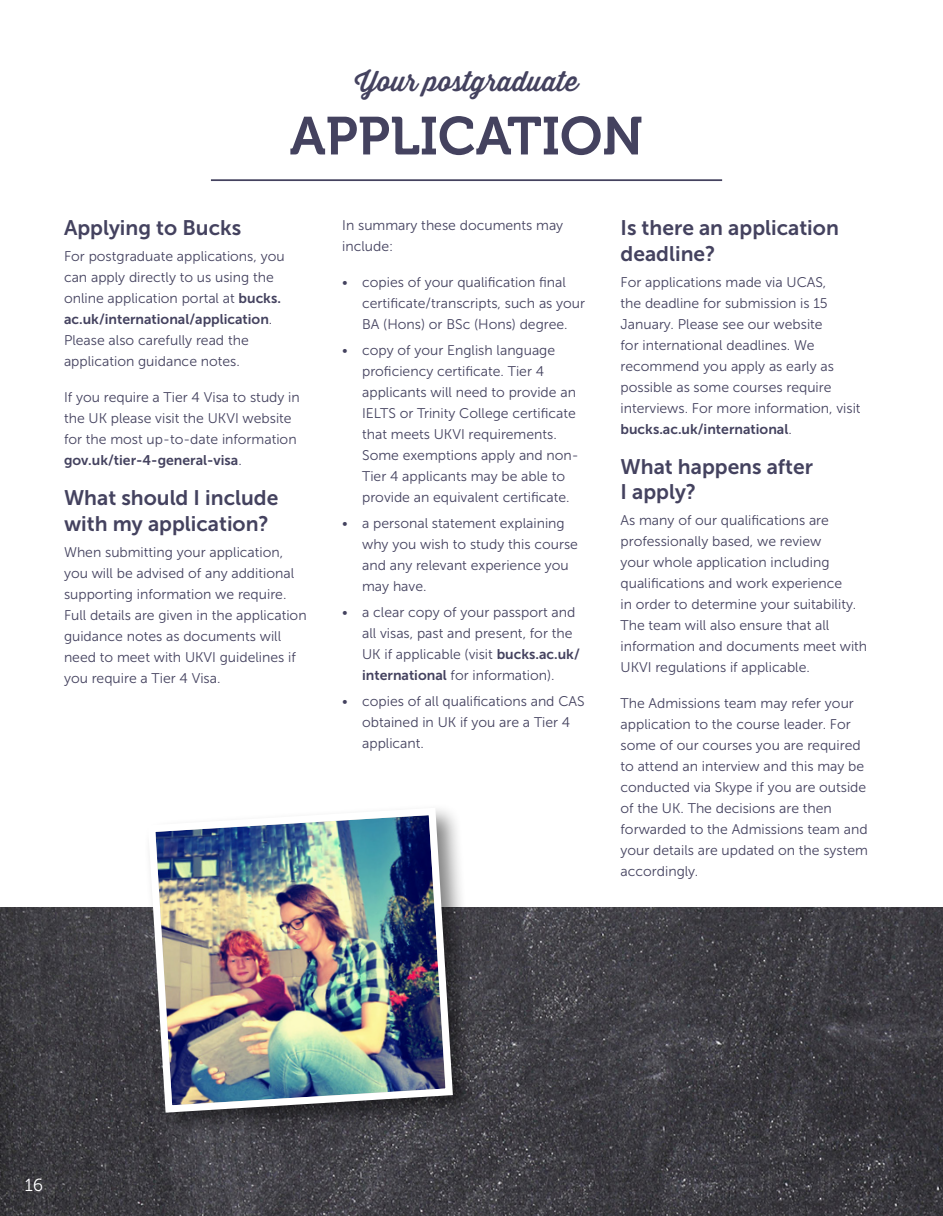
<style>
.page{position:relative;width:943px;height:1216px;background:#fff}
.page>*{position:absolute;margin:0;border:0;box-sizing:border-box;transform-origin:0 0}
.t1{font:53.2px "Museo 700";color:#44425f}
.t2{font:500 27.65px "Thirsty Soft";color:#44425f}
.t3{font:21px/25.2px "Museo Sans 700";color:#44425f}
.t4{font:17.5px "Museo Sans 300";color:#fff}
.t5{font:14px/21px "Museo Sans 300";color:#44425f}
.t6{font:14px "Museo Sans 700";color:#44425f}
.s1{font-family:"Museo Sans 700"}
.s2{font-family:"Museo Sans 300"}
</style>
<div class="page">
<img style="left:0;top:907px;width:943px;height:308px">
<hr style="left:211px;top:179px;width:511px;height:2px;background:#44425f">
<div style="left:142px;top:802px;width:337px;height:337px;background:#000;opacity:.5"></div>
<img style="left:144px;top:804px;width:312px;height:312px">
<h2 class="t2" style="left:355px;top:60px;width:225px">Your postgraduate</h2>
<h1 class="t1" style="left:290px;top:106px;width:355px">APPLICATION</h1>
<h3 class="t3" style="left:64px;top:215px;width:179px">Applying to Bucks</h3>
<p class="t5" style="left:64px;top:246px;width:222px">For postgraduate applications, you can apply directly to us using the online application portal at <span class="s1">bucks.</span></p>
<p class="t6" style="left:64px;top:312px;width:210px">ac.uk/international/application<span class="s2">.</span></p>
<p class="t5" style="left:64px;top:330px;width:186px">Please also carefully read the application guidance notes.</p>
<p class="t5" style="left:64px;top:387px;width:237px">If you require a Tier 4 Visa to study in the UK please visit the UKVI website for the most up-to-date information</p>
<p class="t6" style="left:64px;top:452px;width:179px">gov.uk/tier-4-general-visa<span class="s2">.</span></p>
<h3 class="t3" style="left:64px;top:485px;width:216px">What should I include with my application?</h3>
<p class="t5" style="left:64px;top:541px;width:244px">When submitting your application, you will be advised of any additional supporting information we require.<br>Full details are given in the application guidance notes as documents will need to meet with UKVI guidelines if you require a Tier 4 Visa.</p>
<p class="t5" style="left:342px;top:215px;width:222px">In summary these documents may include:</p>
<p class="t5" style="left:362px;top:272px;width:224px;text-indent:-20px">• copies of your qualification final certificate/transcripts, such as your<br>BA (Hons) or BSc (Hons) degree.</p>
<p class="t5" style="left:362px;top:340px;width:218px;text-indent:-20px">• copy of your English language proficiency certificate. Tier 4 applicants will need to provide an IELTS or Trinity College certificate that meets UKVI requirements.<br>Some exemptions apply and non-Tier 4 applicants may be able to provide an equivalent certificate.</p>
<p class="t5" style="left:362px;top:513px;width:217px;text-indent:-20px">• a personal statement explaining why you wish to study this course and any relevant experience you may have.</p>
<p class="t5" style="left:362px;top:602px;width:219px;text-indent:-20px">• a clear copy of your passport and all visas, past and present, for the UK if applicable (visit <span class="s1">bucks.ac.uk/ international</span> for information).</p>
<p class="t5" style="left:362px;top:690px;width:224px;text-indent:-20px">• copies of all qualifications and CAS obtained in UK if you are a Tier 4 applicant.</p>
<h3 class="t3" style="left:620px;top:215px;width:220px">Is there an application deadline?</h3>
<p class="t5" style="left:620px;top:271px;width:241px">For applications made via UCAS,<br>the deadline for submission is 15<br>January. Please see our website<br>for international deadlines. We recommend you apply as early as possible as some courses require interviews. For more information, visit</p>
<p class="t6" style="left:620px;top:421px;width:173px">bucks.ac.uk/international<span class="s2">.</span></p>
<h3 class="t3" style="left:620px;top:454px;width:194px">What happens after<br>I apply?</h3>
<p class="t5" style="left:620px;top:509px;width:248px">As many of our qualifications are professionally based, we review<br>your whole application including qualifications and work experience<br>in order to determine your suitability.<br>The team will also ensure that all information and documents meet with UKVI regulations if applicable.</p>
<p class="t5" style="left:620px;top:692px;width:249px">The Admissions team may refer your application to the course leader. For some of our courses you are required to attend an interview and this may be conducted via Skype if you are outside of the UK. The decisions are then forwarded to the Admissions team and your details are updated on the system accordingly.</p>
<p class="t4" style="left:25px;top:1175px;width:20px">16</p>
</div>
